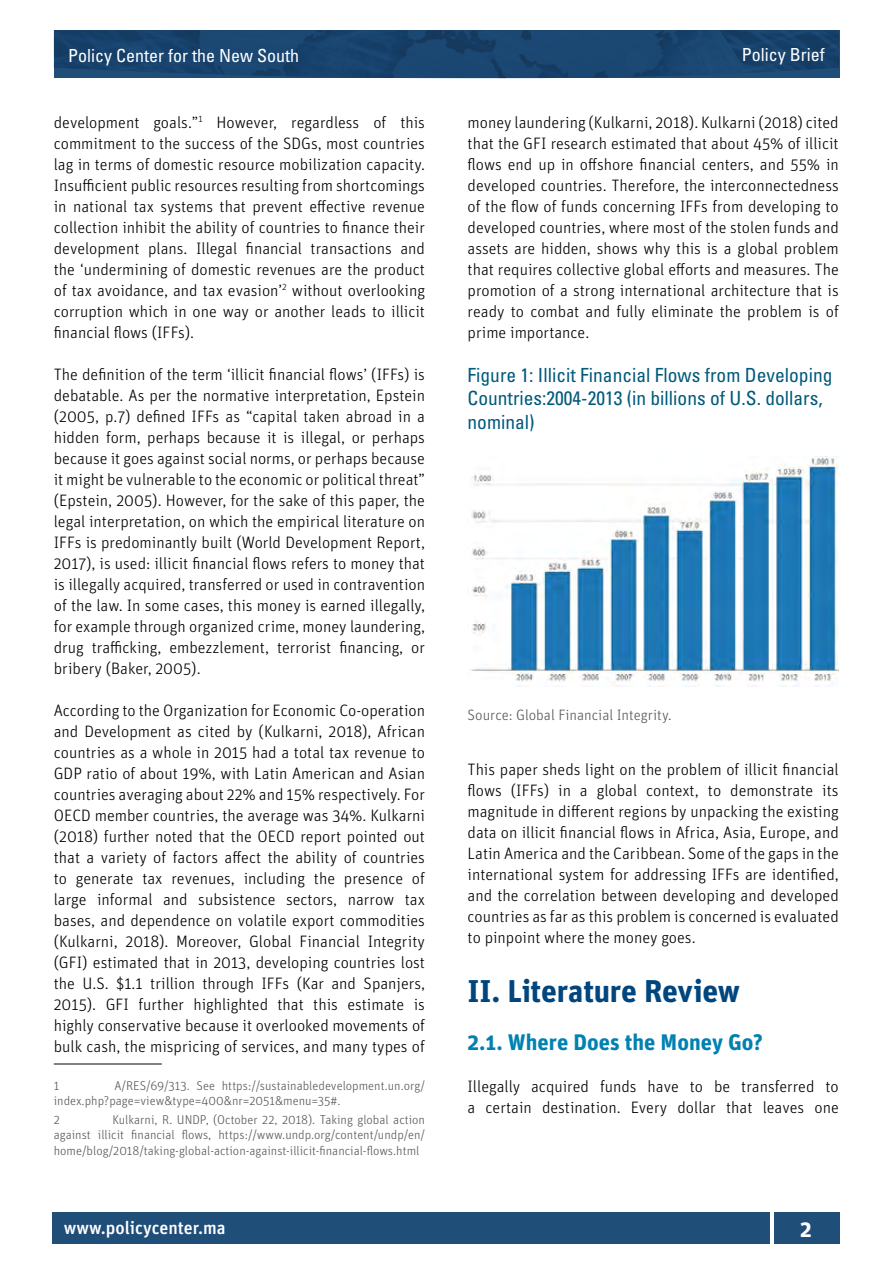
<style>
.page{position:relative;width:893px;height:1263px;background:#fff}
.page>*{position:absolute;margin:0;border:0;box-sizing:border-box;transform-origin:0 0}
.t1{font:700 31.5px "Unit Pro";letter-spacing:-.01em;color:#00467e}
.t2{font:700 22.5px "Unit Pro";color:#0081b2}
.t3{font:700 22.5px "Unit Pro";color:#fff}
.t4{font:condensed 19.5px/23.4px "Univers LT Std";color:#005a7c}
.t5{font:condensed 18px "Univers LT Std";color:#fff}
.t6{font:500 18px "Unit Pro";color:#fff}
.t7{font:300 16.5px/21px "Unit Pro";color:#000;text-align:justify}
.t8{font:300 15px "Unit Pro";color:#58585c}
.t9{font:300 12.75px/15.3px "Unit Pro";color:#58585c}
</style>
<div class="page">
<div style="left:52px;top:1212px;width:718px;height:31px;background:#1f4e79"></div>
<div style="left:774px;top:1212px;width:65px;height:31px;background:#1f4e79"></div>
<img style="left:54px;top:30px;width:785px;height:49px">
<hr style="left:54px;top:1063px;width:108px;height:2px;background:#58585c">
<img style="left:471px;top:457px;width:368px;height:229px">
<p class="t5" style="left:68px;top:44px;width:232px">Policy Center for the New South</p>
<p class="t5" style="left:742px;top:43px;width:84px">Policy Brief</p>
<p class="t7" style="left:54px;top:112px;width:373px">development goals.”<sup>1</sup> However, regardless of this commitment to the success of the SDGs, most countries lag in terms of domestic resource mobilization capacity.<br>Insufficient public resources resulting from shortcomings in national tax systems that prevent effective revenue collection inhibit the ability of countries to finance their development plans. Illegal financial transactions and the ‘undermining of domestic revenues are the product of tax avoidance, and tax evasion’<sup>2</sup> without overlooking corruption which in one way or another leads to illicit financial flows (IFFs).</p>
<p class="t7" style="left:54px;top:364px;width:373px">The definition of the term ‘illicit financial flows’ (IFFs) is debatable. As per the normative interpretation, Epstein (2005, p.7) defined IFFs as “capital taken abroad in a hidden form, perhaps because it is illegal, or perhaps because it goes against social norms, or perhaps because it might be vulnerable to the economic or political threat” (Epstein, 2005). However, for the sake of this paper, the legal interpretation, on which the empirical literature on IFFs is predominantly built (World Development Report, 2017), is used: illicit financial flows refers to money that is illegally acquired, transferred or used in contravention of the law. In some cases, this money is earned illegally, for example through organized crime, money laundering, drug trafficking, embezzlement, terrorist financing, or bribery (Baker, 2005).</p>
<p class="t7" style="left:54px;top:700px;width:373px">According to the Organization for Economic Co-operation and Development as cited by (Kulkarni, 2018), African countries as a whole in 2015 had a total tax revenue to GDP ratio of about 19%, with Latin American and Asian countries averaging about 22% and 15% respectively. For OECD member countries, the average was 34%. Kulkarni (2018) further noted that the OECD report pointed out that a variety of factors affect the ability of countries to generate tax revenues, including the presence of large informal and subsistence sectors, narrow tax bases, and dependence on volatile export commodities (Kulkarni, 2018). Moreover, Global Financial Integrity (GFI) estimated that in 2013, developing countries lost the U.S. $1.1 trillion through IFFs (Kar and Spanjers, 2015). GFI further highlighted that this estimate is highly conservative because it overlooked movements of bulk cash, the mispricing of services, and many types of</p>
<p class="t9" style="left:54px;top:1077px;width:7px">1</p>
<p class="t9" style="left:54px;top:1077px;width:373px;text-indent:61px">A/RES/69/313. See https://sustainabledevelopment.un.org/ index.php?page=view&amp;type=400&amp;nr=2051&amp;menu=35#.</p>
<p class="t9" style="left:54px;top:1112px;width:8px">2</p>
<p class="t9" style="left:54px;top:1112px;width:373px;text-align:justify;text-indent:59px">Kulkarni, R. UNDP, (October 22, 2018). Taking global action against illicit financial flows, https://www.undp.org/content/undp/en/ home/blog/2018/taking-global-action-against-illicit-financial-flows.html</p>
<p class="t7" style="left:468px;top:112px;width:373px">money laundering (Kulkarni, 2018). Kulkarni (2018) cited that the GFI research estimated that about 45% of illicit flows end up in offshore financial centers, and 55% in developed countries. Therefore, the interconnectedness of the flow of funds concerning IFFs from developing to developed countries, where most of the stolen funds and assets are hidden, shows why this is a global problem that requires collective global efforts and measures. The promotion of a strong international architecture that is ready to combat and fully eliminate the problem is of prime importance.</p>
<p class="t4" style="left:468px;top:363px;width:366px">Figure 1: Illicit Financial Flows from Developing<br>Countries:2004-2013 (in billions of U.S. dollars, nominal)</p>
<p class="t8" style="left:468px;top:706px;width:206px">Source: Global Financial Integrity.</p>
<p class="t7" style="left:468px;top:759px;width:373px">This paper sheds light on the problem of illicit financial flows (IFFs) in a global context, to demonstrate its magnitude in different regions by unpacking the existing data on illicit financial flows in Africa, Asia, Europe, and Latin America and the Caribbean. Some of the gaps in the international system for addressing IFFs are identified, and the correlation between developing and developed countries as far as this problem is concerned is evaluated to pinpoint where the money goes.</p>
<h1 class="t1" style="left:468px;top:970px;width:274px">II. Literature Review</h1>
<h2 class="t2" style="left:468px;top:1027px;width:297px">2.1. Where Does the Money Go?</h2>
<p class="t7" style="left:468px;top:1075px;width:373px">Illegally acquired funds have to be transferred to a certain destination. Every dollar that leaves one</p>
<p class="t6" style="left:64px;top:1216px;width:164px">www.policycenter.ma</p>
<h2 class="t3" style="left:800px;top:1214px;width:13px">2</h2>
</div>
